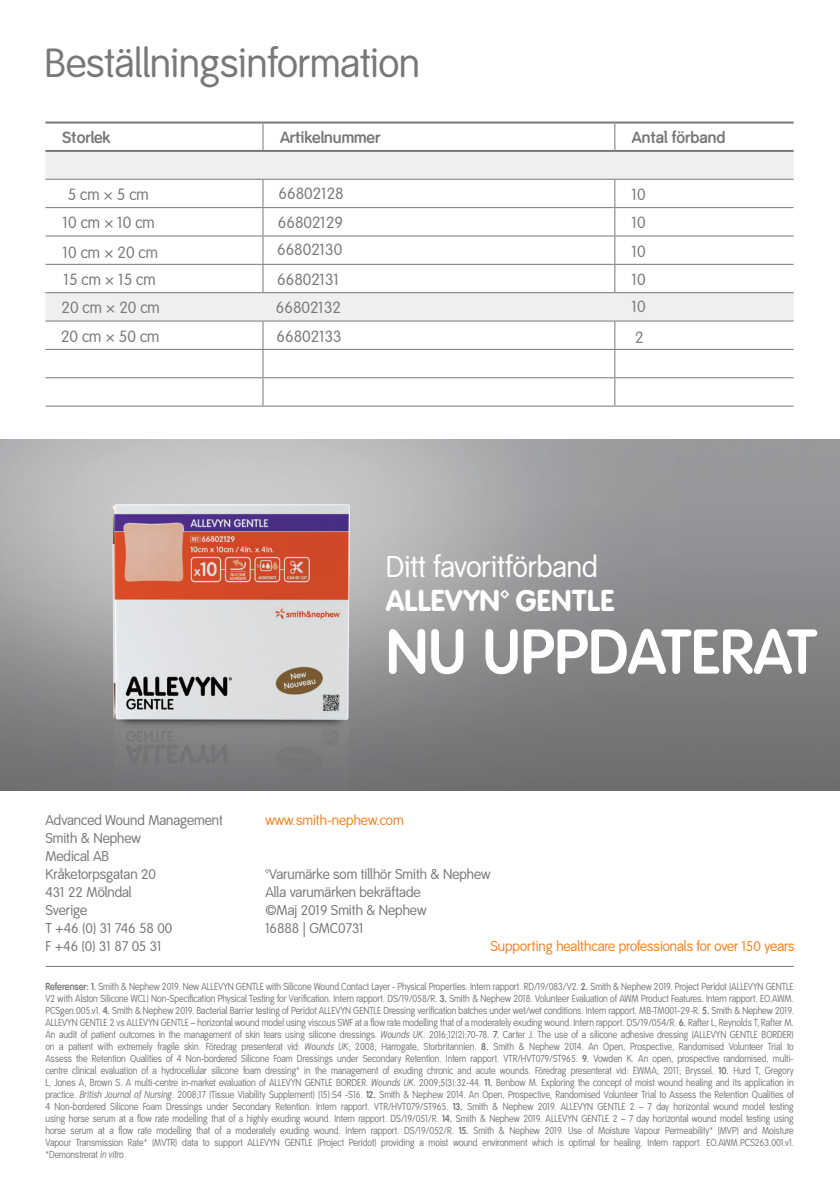
<style>
.page{position:relative;width:840px;height:1191px;background:#fff}
.page>*{position:absolute;margin:0;border:0;box-sizing:border-box;transform-origin:0 0}
.Page_heading{font:700 62px "Smith&Nephew";color:#fff}
.Page_heading-2{font:40px "Smith&Nephew LF";color:#76787b}
.Page_heading-3{font:29.6px/34px "Smith&Nephew";color:#fff}
.Body{font:16px "Smith&Nephew LF";color:#76787b}
.t1{font:16px "Smith&Nephew LF";color:#77797b}
.Body-2{font:700 16px "Smith&Nephew LF";color:#76787b}
.Body-3{font:700 16px "Smith&Nephew";color:#76787b}
.Captions{font:14px/18px "Smith&Nephew";color:#76787b}
.Captions-2{font:14px "Smith&Nephew";color:#f58220}
.References_heading{font:10px/12px "Smith&Nephew";color:#76787b;text-align:justify;scale:.9 1}
.s1{font-family:"Smith&Nephew Product"}
.s2{font-weight:700}
.s3{font-style:italic}
</style>
<div class="page">
<hr style="left:45px;top:966px;width:748px;height:1px;background:#76787b">
<svg style="left:45px;top:152px;width:748px;height:168px"></svg>
<hr style="left:45px;top:122px;width:218px;height:2px;background:#76787b">
<hr style="left:263px;top:122px;width:351px;height:2px;background:#76787b">
<hr style="left:614px;top:122px;width:179px;height:2px;background:#76787b">
<hr style="left:45px;top:207px;width:218px;height:1px;background:#76787b">
<hr style="left:263px;top:207px;width:351px;height:1px;background:#76787b">
<hr style="left:614px;top:207px;width:179px;height:1px;background:#76787b">
<hr style="left:45px;top:235px;width:218px;height:1px;background:#76787b">
<hr style="left:263px;top:235px;width:351px;height:1px;background:#76787b">
<hr style="left:614px;top:235px;width:179px;height:1px;background:#76787b">
<hr style="left:45px;top:264px;width:218px;height:1px;background:#76787b">
<hr style="left:263px;top:264px;width:351px;height:1px;background:#76787b">
<hr style="left:614px;top:264px;width:179px;height:1px;background:#76787b">
<hr style="left:45px;top:349px;width:218px;height:1px;background:#76787b">
<hr style="left:263px;top:349px;width:351px;height:1px;background:#76787b">
<hr style="left:614px;top:349px;width:179px;height:1px;background:#76787b">
<hr style="left:45px;top:377px;width:218px;height:1px;background:#76787b">
<hr style="left:263px;top:377px;width:351px;height:1px;background:#76787b">
<hr style="left:614px;top:377px;width:179px;height:1px;background:#76787b">
<hr style="left:45px;top:405px;width:218px;height:1px;background:#76787b">
<hr style="left:263px;top:405px;width:351px;height:1px;background:#76787b">
<hr style="left:614px;top:405px;width:179px;height:1px;background:#76787b">
<svg style="left:262px;top:124px;width:1px;height:26px"></svg>
<svg style="left:614px;top:124px;width:1px;height:26px"></svg>
<hr style="left:45px;top:179px;width:218px;height:1px;background:#76787b">
<hr style="left:263px;top:179px;width:351px;height:1px;background:#76787b">
<hr style="left:614px;top:179px;width:179px;height:1px;background:#76787b">
<svg style="left:262px;top:180px;width:1px;height:112px"></svg>
<svg style="left:614px;top:180px;width:1px;height:112px"></svg>
<hr style="left:45px;top:292px;width:218px;height:1px;background:#76787b">
<hr style="left:263px;top:292px;width:351px;height:1px;background:#76787b">
<hr style="left:614px;top:292px;width:179px;height:1px;background:#76787b">
<hr style="left:45px;top:320px;width:218px;height:1px;background:#76787b">
<hr style="left:263px;top:320px;width:351px;height:1px;background:#76787b">
<hr style="left:614px;top:320px;width:179px;height:1px;background:#76787b">
<svg style="left:262px;top:321px;width:1px;height:84px"></svg>
<svg style="left:614px;top:321px;width:1px;height:84px"></svg>
<hr style="left:45px;top:150px;width:218px;height:2px;background:#76787b">
<hr style="left:263px;top:150px;width:351px;height:2px;background:#76787b">
<hr style="left:614px;top:150px;width:179px;height:2px;background:#76787b">
<img style="left:0;top:439px;width:839px;height:352px">
<p class="Page_heading-2" style="left:45px;top:40px;width:376px">Beställningsinformation</p>
<p class="Body-2" style="left:62px;top:128px;width:49px">Storlek</p>
<p class="Body-2" style="left:280px;top:128px;width:102px">Artikelnummer</p>
<p class="Body-3" style="left:631px;top:128px;width:95px">Antal förband</p>
<p class="Body" style="left:68px;top:185px;width:83px">5 cm × 5 cm</p>
<p class="Body" style="left:278px;top:184px;width:67px">66802128</p>
<p class="Body" style="left:631px;top:185px;width:15px">10</p>
<p class="Body" style="left:63px;top:214px;width:93px">10 cm × 10 cm</p>
<p class="Body" style="left:278px;top:213px;width:67px">66802129</p>
<p class="Body" style="left:631px;top:213px;width:15px">10</p>
<p class="Body" style="left:631px;top:242px;width:15px">10</p>
<p class="Body" style="left:64px;top:270px;width:93px">15 cm × 15 cm</p>
<p class="Body" style="left:277px;top:270px;width:63px">66802131</p>
<p class="Body" style="left:631px;top:270px;width:15px">10</p>
<h3 class="t1" style="left:277px;top:241px;width:67px">66802130</h3>
<h3 class="t1" style="left:63px;top:243px;width:96px">10 cm × 20 cm</h3>
<h3 class="t1" style="left:62px;top:298px;width:100px">20 cm × 20 cm</h3>
<p class="Body" style="left:61px;top:327px;width:100px">20 cm × 50 cm</p>
<p class="Body" style="left:276px;top:298px;width:67px">66802132</p>
<p class="Body" style="left:631px;top:297px;width:15px">10</p>
<p class="Body" style="left:276px;top:327px;width:67px">66802133</p>
<h3 class="t1" style="left:634px;top:329px;width:10px">2</h3>
<p class="Page_heading-3" style="left:386px;top:551px;width:230px">Ditt favoritförband<br><span class="s1">ALLEVYN™ GENTLE</span></p>
<p class="Page_heading" style="left:386px;top:616px;width:432px">NU UPPDATERAT</p>
<p class="Captions" style="left:45px;top:811px;width:179px">Advanced Wound Management<br>Smith &amp; Nephew<br>Medical AB<br>Kråketorpsgatan 20<br>431 22 Mölndal<br>Sverige<br>T +46 (0) 31 746 58 00<br>F +46 (0) 31 87 05 31</p>
<p class="Captions-2" style="left:265px;top:812px;width:140px">www.smith-nephew.com</p>
<p class="Captions" style="left:265px;top:865px;width:226px">™Varumärke som tillhör Smith &amp; Nephew<br>Alla varumärken bekräftade<br>©Maj 2019 Smith &amp; Nephew<br>16888 | GMC0731</p>
<p class="Captions-2" style="left:490px;top:938px;width:305px">Supporting healthcare professionals for over 150 years</p>
<p class="References_heading" style="left:45px;top:980px;width:832px"><span class="s2">Referenser: 1.</span> Smith &amp; Nephew 2019. New ALLEVYN GENTLE with Silicone Wound Contact Layer - Physical Properties. Intern rapport. RD/19/083/V2. <span class="s2">2.</span> Smith &amp; Nephew 2019. Project Peridot (ALLEVYN GENTLE V2 with Alston Silicone WCL) Non-Specification Physical Testing for Verification. Intern rapport. DS/19/058/R. <span class="s2">3.</span> Smith &amp; Nephew 2018. Volunteer Evaluation of AWM Product Features. Intern rapport. EO.AWM.<br>PCSgen.005.v1. <span class="s2">4.</span> Smith &amp; Nephew 2019. Bacterial Barrier testing of Peridot ALLEVYN GENTLE Dressing verification batches under wet/wet conditions. Intern rapport. MB-TM001-29-R. <span class="s2">5.</span> Smith &amp; Nephew 2019.<br>ALLEVYN GENTLE 2 vs ALLEVYN GENTLE – horizontal wound model using viscous SWF at a flow rate modelling that of a moderately exuding wound. Intern rapport. DS/19/054/R. <span class="s2">6.</span> Rafter L, Reynolds T, Rafter M.<br>An audit of patient outcomes in the management of skin tears using silicone dressings. <span class="s3">Wounds UK</span>. 2016;12(2):70-78. <span class="s2">7.</span> Carter J. The use of a silicone adhesive dressing (ALLEVYN GENTLE BORDER) on a patient with extremely fragile skin. Föredrag presenterat vid: <span class="s3">Wounds UK</span>; 2008; Harrogate, Storbritannien. <span class="s2">8.</span> Smith &amp; Nephew 2014. An Open, Prospective, Randomised Volunteer Trial to Assess the Retention Qualities of 4 Non-bordered Silicone Foam Dressings under Secondary Retention. Intern rapport. VTR/HVT079/ST965. <span class="s2">9.</span> Vowden K. An open, prospective randomised, multi&shy;centre clinical evaluation of a hydrocellular silicone foam dressing* in the management of exuding chronic and acute wounds. Föredrag presenterat vid: EWMA; 2011; Bryssel. <span class="s2">10.</span> Hurd T, Gregory L, Jones A, Brown S. A multi-centre in-market evaluation of ALLEVYN GENTLE BORDER. <span class="s3">Wounds UK</span>. 2009;5(3):32-44. <span class="s2">11.</span> Benbow M. Exploring the concept of moist wound healing and its application in practice. <span class="s3">British Journal of Nursing</span>. 2008;17 (Tissue Viability Supplement) (15):S4 -S16. <span class="s2">12.</span> Smith &amp; Nephew 2014. An Open, Prospective, Randomised Volunteer Trial to Assess the Retention Qualities of 4 Non-bordered Silicone Foam Dressings under Secondary Retention. Intern rapport. VTR/HVT079/ST965. <span class="s2">13.</span> Smith &amp; Nephew 2019. ALLEVYN GENTLE 2 – 7 day horizontal wound model testing using horse serum at a flow rate modelling that of a highly exuding wound. Intern rapport. DS/19/051/R. <span class="s2">14.</span> Smith &amp; Nephew 2019. ALLEVYN GENTLE 2 – 7 day horizontal wound model testing using horse serum at a flow rate modelling that of a moderately exuding wound. Intern rapport. DS/19/052/R. <span class="s2">15.</span> Smith &amp; Nephew 2019. Use of Moisture Vapour Permeability* (MVP) and Moisture Vapour Transmission Rate* (MVTR) data to support ALLEVYN GENTLE (Project Peridot) providing a moist wound environment which is optimal for healing. Intern rapport. EO.AWM.PCS263.001.v1. *Demonstrerat <span class="s3">in vitro</span></p>
</div>
